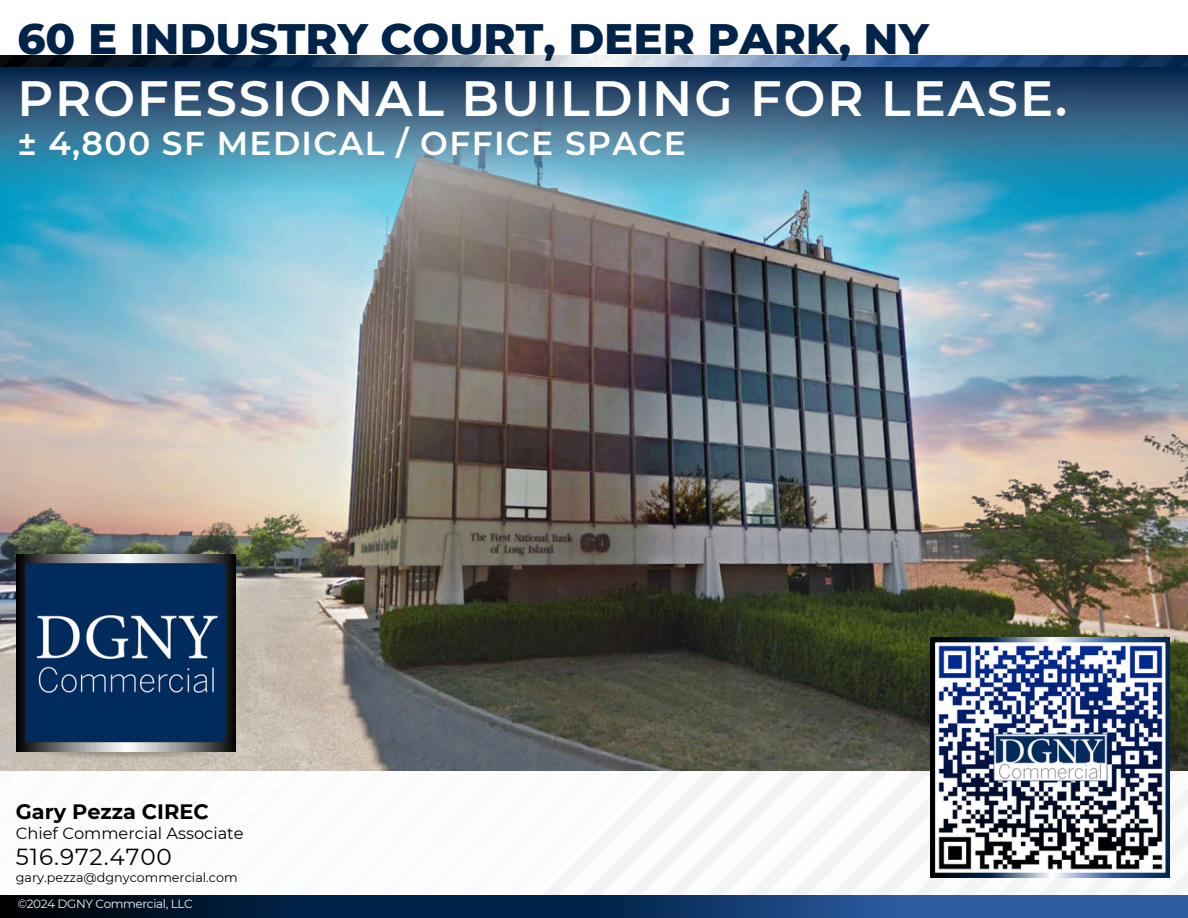
<style>
.page{position:relative;width:1188px;height:918px;background:#fff}
.page>*{position:absolute;margin:0;border:0;box-sizing:border-box;transform-origin:0 0}
.t1{font:600 49.5px "Montserrat";letter-spacing:.04em;color:#fff}
.t2{font:800 43.5px "Montserrat";color:#002349}
.t3{font:600 33px "Montserrat";letter-spacing:.04em;color:#fff}
.t4{font:23.25px "Montserrat";letter-spacing:.04em;color:#000}
.t5{font:700 20.85px "Montserrat";color:#000}
.t6{font:16.2px "Montserrat";color:#000}
.t7{font:12.75px "Montserrat";color:#000}
.t8{font:12px "Montserrat";letter-spacing:-.03em;color:#f6f6f6}
</style>
<div class="page">
<img style="left:0;top:55px;width:1188px;height:841px">
<img style="left:0;top:193px;width:1188px;height:578px">
<svg style="left:0;top:162px;width:1188px;height:31px;background:#52a7c4"></svg>
<svg style="left:0;top:68px;width:1188px;height:94px;background:#346282"></svg>
<svg style="left:0;top:896px;width:1188px;height:22px;background:#103360"></svg>
<svg style="left:931px;top:638px;width:239px;height:239px"></svg>
<img style="left:12px;top:534px;width:223px;height:41px">
<img style="left:12px;top:731px;width:223px;height:40px">
<svg style="left:16px;top:554px;width:219px;height:197px;background:#1d3d64"></svg>
<h1 class="t2" style="left:17px;top:12px;width:913px">60 E INDUSTRY COURT, DEER PARK, NY</h1>
<p class="t1" style="left:17px;top:68px;width:1051px">PROFESSIONAL BUILDING FOR LEASE.</p>
<p class="t3" style="left:17px;top:123px;width:670px">± 4,800 SF MEDICAL / OFFICE SPACE</p>
<p class="t5" style="left:16px;top:798px;width:194px">Gary Pezza CIREC</p>
<p class="t6" style="left:16px;top:824px;width:229px">Chief Commercial Associate</p>
<p class="t4" style="left:16px;top:843px;width:158px">516.972.4700</p>
<p class="t7" style="left:16px;top:870px;width:223px">gary.pezza@dgnycommercial.com</p>
<p class="t8" style="left:17px;top:897px;width:177px">©2024 DGNY Commercial, LLC</p>
</div>
